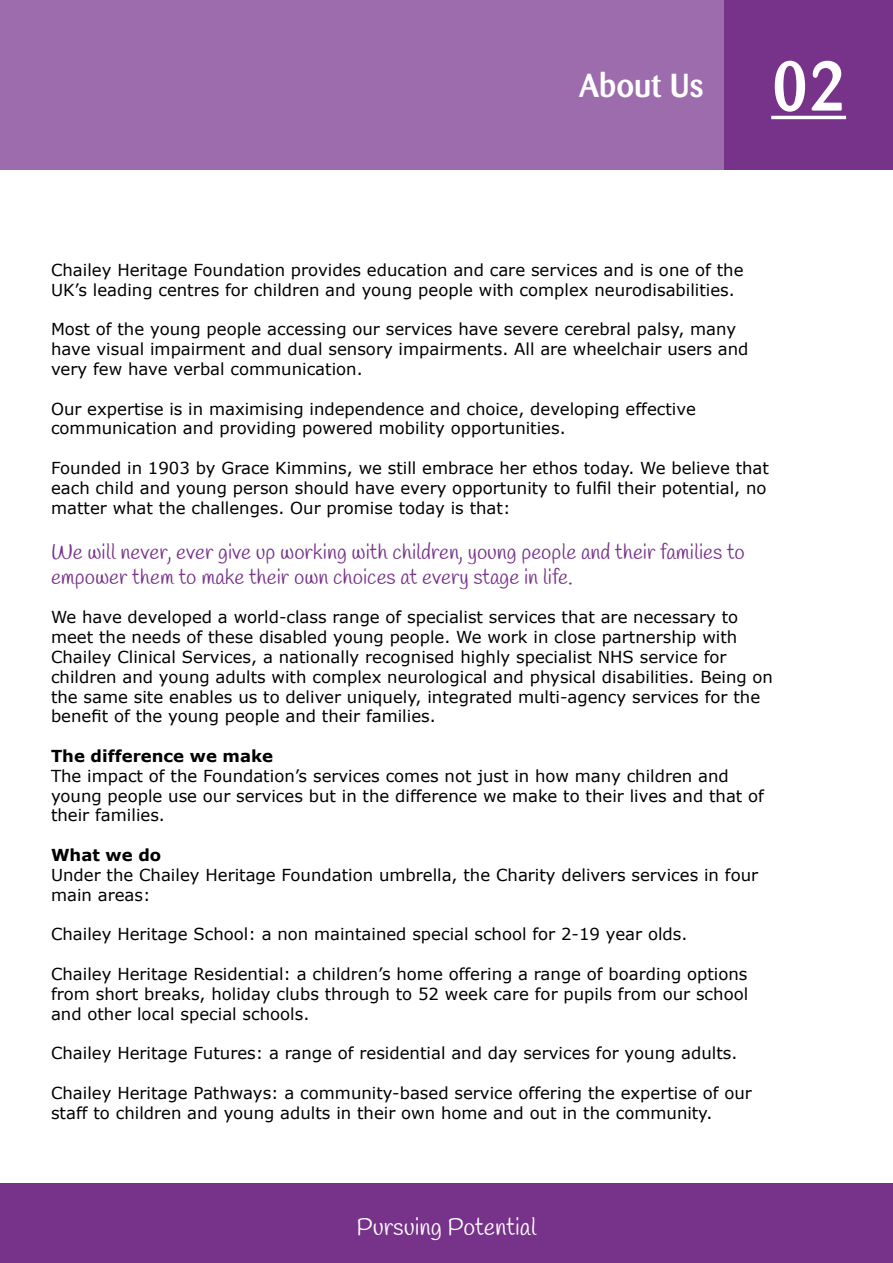
<style>
.page{position:relative;width:893px;height:1263px;background:#fff}
.page>*{position:absolute;margin:0;border:0;box-sizing:border-box;transform-origin:0 0}
.t1{font:500 33px "Barmeno";color:#fff}
.t2{font:24px "Handlee";color:#fff}
.t3{font:21px/25.2px "Handlee";color:#77328a}
.t4{font:16.5px/19.8px "Verdana";color:#000}
.t5{font:700 16.5px "Verdana";color:#000}
.s1{font-size:69px}
</style>
<div class="page">
<div style="left:0;top:0;width:724px;height:169px;background:#9c6cac"></div>
<div style="left:724px;top:1px;width:169px;height:168px;background:#77328a"></div>
<hr style="left:771px;top:116px;width:75px;height:3px;background:#fff">
<div style="left:0;top:1184px;width:893px;height:79px;background:#77328a"></div>
<h1 class="t1" style="left:579px;top:66px;width:268px">About Us <span class="s1">02</span></h1>
<p class="t4" style="left:51px;top:260px;width:694px">Chailey Heritage Foundation provides education and care services and is one of the<br>UK’s leading centres for children and young people with complex neurodisabilities.</p>
<p class="t4" style="left:51px;top:320px;width:699px">Most of the young people accessing our services have severe cerebral palsy, many have visual impairment and dual sensory impairments. All are wheelchair users and very few have verbal communication.</p>
<p class="t4" style="left:51px;top:399px;width:646px">Our expertise is in maximising independence and choice, developing effective communication and providing powered mobility opportunities.</p>
<p class="t4" style="left:51px;top:458px;width:719px">Founded in 1903 by Grace Kimmins, we still embrace her ethos today. We believe that each child and young person should have every opportunity to fulfil their potential, no matter what the challenges. Our promise today is that:</p>
<p class="t3" style="left:51px;top:540px;width:695px">We will never, ever give up working with children, young people and their families to empower them to make their own choices at every stage in life.</p>
<p class="t4" style="left:51px;top:608px;width:723px">We have developed a world-class range of specialist services that are necessary to meet the needs of these disabled young people. We work in close partnership with Chailey Clinical Services, a nationally recognised highly specialist NHS service for children and young adults with complex neurological and physical disabilities. Being on the same site enables us to deliver uniquely, integrated multi-agency services for the benefit of the young people and their families.</p>
<p class="t5" style="left:51px;top:745px;width:224px">The difference we make</p>
<p class="t4" style="left:51px;top:766px;width:714px">The impact of the Foundation’s services comes not just in how many children and young people use our services but in the difference we make to their lives and that of their families.</p>
<p class="t5" style="left:51px;top:844px;width:112px">What we do</p>
<p class="t4" style="left:51px;top:865px;width:709px">Under the Chailey Heritage Foundation umbrella, the Charity delivers services in four main areas:</p>
<p class="t4" style="left:51px;top:925px;width:638px">Chailey Heritage School: a non maintained special school for 2-19 year olds.</p>
<p class="t4" style="left:51px;top:964px;width:699px;text-align:justify">Chailey Heritage Residential: a children’s home offering a range of boarding options from short breaks, holiday clubs through to 52 week care for pupils from our school and other local special schools.</p>
<p class="t4" style="left:51px;top:1043px;width:688px">Chailey Heritage Futures: a range of residential and day services for young adults.</p>
<p class="t4" style="left:51px;top:1083px;width:702px">Chailey Heritage Pathways: a community-based service offering the expertise of our staff to children and young adults in their own home and out in the community.</p>
<h2 class="t2" style="left:357px;top:1212px;width:181px">Pursuing Potential</h2>
</div>
